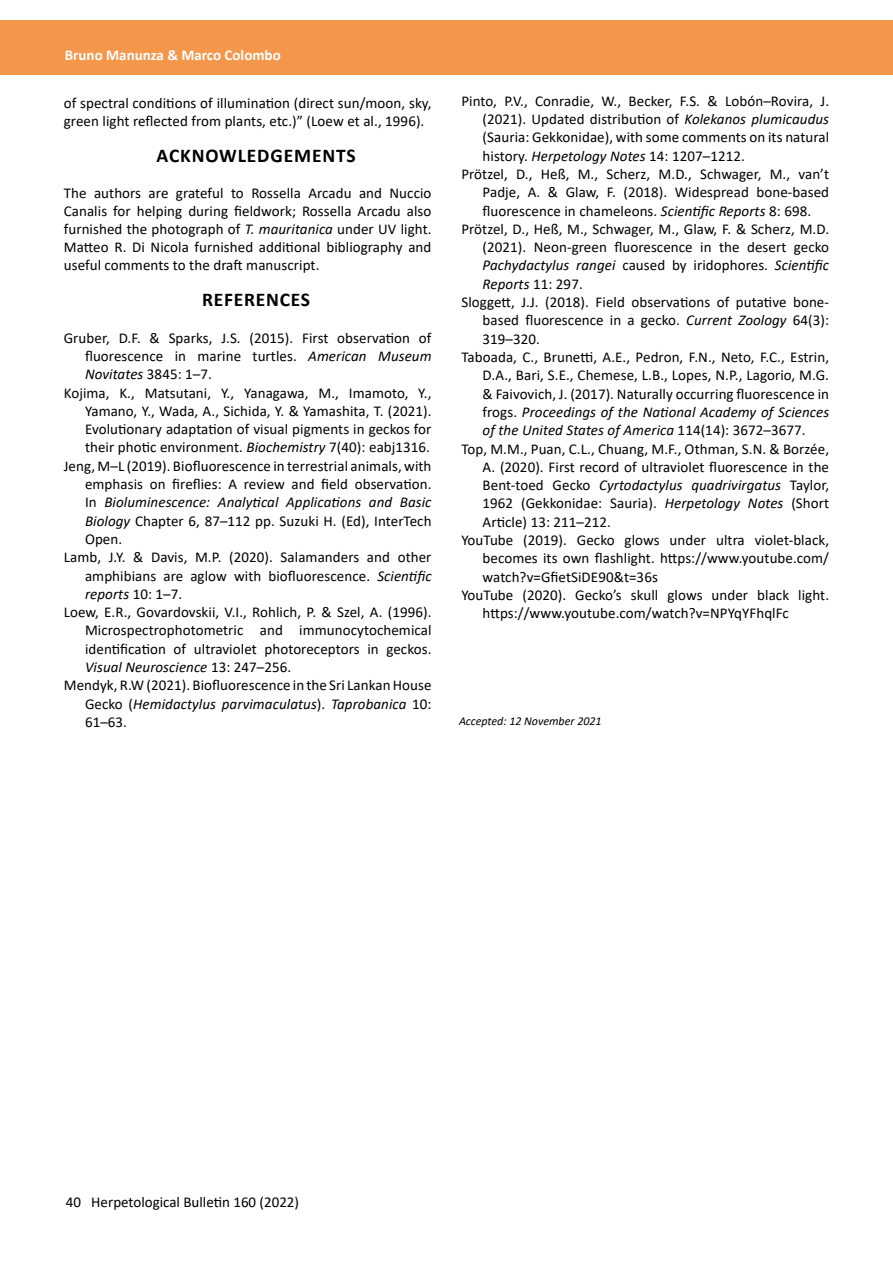
<style>
.page{position:relative;width:893px;height:1263px;background:#fff}
.page>*{position:absolute;margin:0;border:0;box-sizing:border-box;transform-origin:0 0}
.t1{font:700 19.5px "Calibri";letter-spacing:.04em;color:#000}
.t2{font:15px/18px "Calibri";letter-spacing:.005em;color:#000}
.t3{font:italic 15px "Calibri";letter-spacing:.005em;color:#000}
.t4{font:700 15px "Calibri";color:#fff}
.t5{font:italic 12px "Calibri";color:#000}
.s1{font-style:italic}
.s2{font-style:normal}
</style>
<div class="page">
<div style="left:0;top:21px;width:893px;height:54px;background:#f4974b"></div>
<p class="t4" style="left:65px;top:44px;width:217px">Bruno Manunza &amp; Marco Colombo</p>
<p class="t2" style="left:64px;top:94px;width:369px">of spectral conditions of illumination (direct sun/moon, sky, green light reflected from plants, etc.)” (Loew et al., 1996).</p>
<h1 class="t1" style="left:157px;top:142px;width:201px">ACKNOWLEDGEMENTS</h1>
<p class="t2" style="left:64px;top:184px;width:369px;text-align:justify">The authors are grateful to Rossella Arcadu and Nuccio Canalis for helping during fieldwork; Rossella Arcadu also furnished the photograph of <span class="s1">T. mauritanica</span> under UV light.<br>Matteo R. Di Nicola furnished additional bibliography and useful comments to the draft manuscript.</p>
<h1 class="t1" style="left:202px;top:286px;width:110px">REFERENCES</h1>
<p class="t2" style="left:64px;top:328px;width:369px">Gruber, D.F. &amp; Sparks, J.S. (2015). First observation of</p>
<p class="t2" style="left:85px;top:347px;width:348px">fluorescence in marine turtles. <span class="s1">American Museum</span></p>
<p class="t3" style="left:85px;top:364px;width:128px">Novitates <span class="s2">3845: 1–7.</span></p>
<p class="t2" style="left:64px;top:383px;width:369px">Kojima, K., Matsutani, Y., Yanagawa, M., Imamoto, Y.,</p>
<p class="t2" style="left:85px;top:401px;width:348px">Yamano, Y., Wada, A., Sichida, Y. &amp; Yamashita, T. (2021).</p>
<p class="t2" style="left:85px;top:420px;width:348px">Evolutionary adaptation of visual pigments in geckos for</p>
<p class="t2" style="left:85px;top:438px;width:347px">their photic environment. <span class="s1">Biochemistry</span> 7(40): eabj1316.</p>
<p class="t2" style="left:64px;top:456px;width:369px">Jeng, M–L (2019). Biofluorescence in terrestrial animals, with</p>
<p class="t2" style="left:85px;top:475px;width:348px">emphasis on fireflies: A review and field observation.</p>
<p class="t3" style="left:85px;top:492px;width:348px"><span class="s2">In</span> Bioluminescence: Analytical Applications and Basic</p>
<p class="t2" style="left:85px;top:511px;width:348px"><span class="s1">Biology</span> Chapter 6, 87–112 pp. Suzuki H. (Ed), InterTech</p>
<p class="t2" style="left:85px;top:530px;width:39px">Open.</p>
<p class="t2" style="left:64px;top:548px;width:369px">Lamb, J.Y. &amp; Davis, M.P. (2020). Salamanders and other</p>
<p class="t2" style="left:85px;top:566px;width:348px">amphibians are aglow with biofluorescence. <span class="s1">Scientific</span></p>
<p class="t3" style="left:85px;top:583px;width:99px">reports <span class="s2">10: 1–7.</span></p>
<p class="t2" style="left:64px;top:603px;width:369px">Loew, E.R., Govardovskii, V.I., Rohlich, P. &amp; Szel, A. (1996).</p>
<p class="t2" style="left:85px;top:621px;width:348px">Microspectrophotometric and immunocytochemical</p>
<p class="t2" style="left:85px;top:639px;width:348px">identification of ultraviolet photoreceptors in geckos.</p>
<p class="t3" style="left:85px;top:657px;width:208px">Visual Neuroscience <span class="s2">13: 247–256.</span></p>
<p class="t2" style="left:64px;top:676px;width:369px">Mendyk, R.W (2021). Biofluorescence in the Sri Lankan House</p>
<p class="t3" style="left:85px;top:693px;width:348px"><span class="s2">Gecko (</span>Hemidactylus parvimaculatus<span class="s2">).</span> Taprobanica <span class="s2">10:</span></p>
<p class="t2" style="left:85px;top:713px;width:44px">61–63.</p>
<p class="t2" style="left:461px;top:91px;width:369px">Pinto, P.V., Conradie, W., Becker, F.S. &amp; Lobón–Rovira, J.</p>
<p class="t2" style="left:483px;top:110px;width:348px">(2021). Updated distribution of <span class="s1">Kolekanos plumicaudus</span></p>
<p class="t2" style="left:483px;top:128px;width:348px">(Sauria: Gekkonidae), with some comments on its natural</p>
<p class="t2" style="left:483px;top:146px;width:264px">history. <span class="s1">Herpetology Notes</span> 14: 1207–1212.</p>
<p class="t2" style="left:461px;top:165px;width:369px">Prötzel, D., Heß, M., Scherz, M.D., Schwager, M., van’t</p>
<p class="t2" style="left:483px;top:183px;width:348px">Padje, A. &amp; Glaw, F. (2018). Widespread bone-based</p>
<p class="t2" style="left:483px;top:201px;width:330px">fluorescence in chameleons. <span class="s1">Scientific Reports</span> 8: 698.</p>
<p class="t2" style="left:461px;top:219px;width:369px">Prötzel, D., Heß, M., Schwager, M., Glaw, F. &amp; Scherz, M.D.</p>
<p class="t2" style="left:483px;top:238px;width:348px">(2021). Neon-green fluorescence in the desert gecko</p>
<p class="t3" style="left:483px;top:255px;width:348px">Pachydactylus rangei <span class="s2">caused by iridophores.</span> Scientific</p>
<p class="t3" style="left:483px;top:273px;width:102px">Reports <span class="s2">11: 297.</span></p>
<p class="t2" style="left:461px;top:293px;width:369px">Sloggett, J.J. (2018). Field observations of putative bone-</p>
<p class="t2" style="left:483px;top:311px;width:348px">based fluorescence in a gecko. <span class="s1">Current Zoology</span> 64(3):</p>
<p class="t2" style="left:483px;top:329px;width:59px">319–320.</p>
<p class="t2" style="left:461px;top:348px;width:369px">Taboada, C., Brunetti, A.E., Pedron, F.N., Neto, F.C., Estrin,</p>
<p class="t2" style="left:483px;top:366px;width:348px">D.A., Bari, S.E., Chemese, L.B., Lopes, N.P., Lagorio, M.G.</p>
<p class="t2" style="left:483px;top:384px;width:348px">&amp; Faivovich, J. (2017). Naturally occurring fluorescence in</p>
<p class="t3" style="left:483px;top:401px;width:348px"><span class="s2">frogs.</span> Proceedings of the National Academy of Sciences</p>
<p class="t3" style="left:483px;top:420px;width:324px">of the United States of America <span class="s2">114(14): 3672–3677.</span></p>
<p class="t2" style="left:461px;top:439px;width:369px">Top, M.M., Puan, C.L., Chuang, M.F., Othman, S.N. &amp; Borzée,</p>
<p class="t2" style="left:483px;top:457px;width:348px">A. (2020). First record of ultraviolet fluorescence in the</p>
<p class="t3" style="left:483px;top:475px;width:348px"><span class="s2">Bent-toed Gecko</span> Cyrtodactylus quadrivirgatus <span class="s2">Taylor,</span></p>
<p class="t2" style="left:483px;top:494px;width:348px">1962 (Gekkonidae: Sauria). <span class="s1">Herpetology Notes</span> (Short</p>
<p class="t2" style="left:483px;top:512px;width:130px">Article) 13: 211–212.</p>
<p class="t2" style="left:461px;top:531px;width:369px">YouTube (2019). Gecko glows under ultra violet-black,</p>
<p class="t2" style="left:483px;top:549px;width:348px">becomes its own flashlight. https://www.youtube.com/</p>
<p class="t2" style="left:483px;top:567px;width:177px">watch?v=GfietSiDE90&amp;t=36s</p>
<p class="t2" style="left:461px;top:585px;width:369px">YouTube (2020). Gecko’s skull glows under black light.</p>
<p class="t2" style="left:483px;top:604px;width:308px">https://www.youtube.com/watch?v=NPYqYFhqlFc</p>
<p class="t5" style="left:459px;top:712px;width:144px">Accepted: 12 November 2021</p>
<p class="t2" style="left:66px;top:1192px;width:235px">40 Herpetological Bulletin 160 (2022)</p>
</div>
